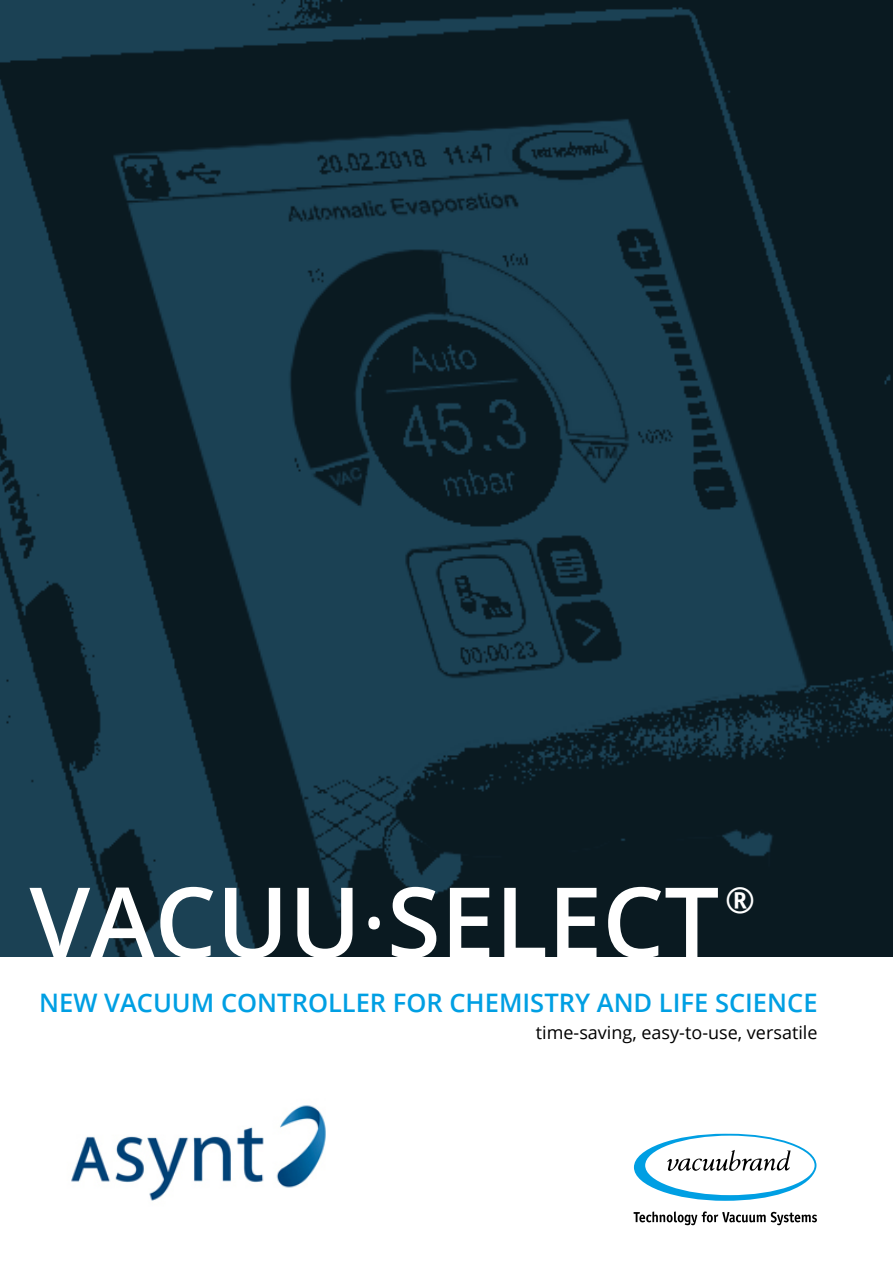
<style>
.page{position:relative;width:893px;height:1263px;background:#fff}
.page>*{position:absolute;margin:0;border:0;box-sizing:border-box;transform-origin:0 0}
.t1{font:600 97.5px "Open Sans";color:#fff}
.t2{font:600 36px "Open Sans";color:#fff}
.t3{font:600 25.5px "Open Sans";color:#009fe3}
.t4{font:18px "Open Sans";color:#000}
.s1{font-weight:400}
</style>
<div class="page">
<img style="left:0;top:0;width:893px;height:957px">
<svg style="left:634px;top:1134px;width:182px;height:67px"></svg>
<svg style="left:634px;top:1211px;width:183px;height:14px"></svg>
<img style="left:71px;top:1105px;width:255px;height:96px">
<h2 class="t2" style="left:725px;top:875px;width:31px">®</h2>
<h1 class="t1" style="left:30px;top:855px;width:691px">VACUU<span class="s1">·</span>SELECT</h1>
<p class="t3" style="left:39px;top:986px;width:780px">NEW VACUUM CONTROLLER FOR CHEMISTRY AND LIFE SCIENCE</p>
<p class="t4" style="left:536px;top:1020px;width:283px">time-saving, easy-to-use, versatile</p>
</div>
